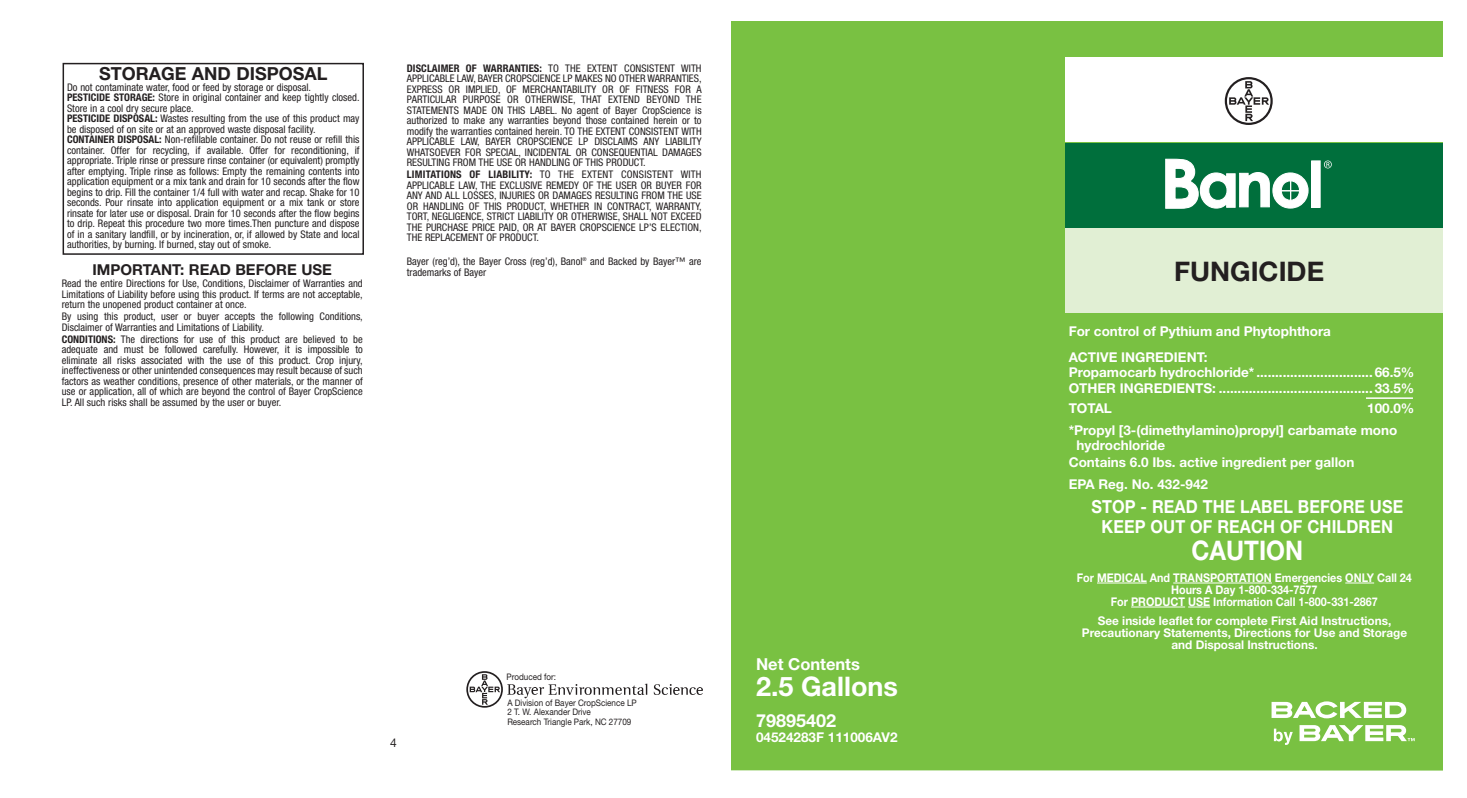
<style>
.page{position:relative;width:1467px;height:798px;background:#fff}
.page>*{position:absolute;margin:0;border:0;box-sizing:border-box;transform-origin:0 0}
.t1{font:700 27px "Helvetica Neue";color:#fff}
.t2{font:700 27px "Helvetica Neue";color:#231f20}
.t3{font:700 27px "Helvetica Neue";color:#fff;scale:.9 1}
.t4{font:700 18px/19.5px "Helvetica Neue";letter-spacing:.01em;color:#fff;text-align:center;scale:.9 1}
.t5{font:700 18px "Helvetica Neue";color:#231f20}
.t6{font:700 18px "Helvetica Neue";letter-spacing:.01em;color:#fff}
.t7{font:700 16.5px "Helvetica Neue";color:#fff}
.t8{font:700 15px "Helvetica Neue";color:#231f20}
.t9{font:700 13.5px/16.5px "Helvetica Neue";color:#fff}
.t10{font:700 12px/12px "Helvetica Neue";color:#fff;text-align:center}
.t11{font:700 12px/12px "Helvetica Neue";color:#fff;text-align:center;scale:.9 1}
.t12{font:12px "Helvetica Neue";color:#231f20}
.t13{font:condensed 10.5px/10.5px "Helvetica Neue";color:#231f20;text-align:justify}
.t14{font:9px/9.8px "Helvetica Neue";color:#231f20;scale:.9 1}
.s1{font-weight:700}
</style>
<div class="page">
<svg style="left:653px;top:684px;width:50px;height:11px"></svg>
<svg style="left:466px;top:671px;width:181px;height:37px"></svg>
<div style="left:731px;top:22px;width:711px;height:749px;background:#79c142"></div>
<div style="left:1065px;top:57px;width:377px;height:85px;background:#fff"></div>
<svg style="left:1224px;top:77px;width:48px;height:48px"></svg>
<div style="left:1065px;top:143px;width:377px;height:85px;background:#006f3c"></div>
<div style="left:1065px;top:228px;width:377px;height:84px;background:#e1efd4"></div>
<div style="left:1311px;top:161px;width:8px;height:46px;background:#fff"></div>
<div style="left:1311px;top:160px;width:9px;height:48px;border:1px solid #fff"></div>
<svg style="left:1165px;top:158px;width:143px;height:51px"></svg>
<svg style="left:1324px;top:161px;width:7px;height:7px"></svg>
<hr style="left:1365px;top:397px;width:47px;height:2px;background:#fff">
<svg style="left:1271px;top:701px;width:135px;height:17px"></svg>
<svg style="left:1299px;top:725px;width:115px;height:16px"></svg>
<svg style="left:1273px;top:729px;width:19px;height:16px"></svg>
<hr style="left:1096px;top:583px;width:50px;height:1px;background:#fff">
<hr style="left:1173px;top:583px;width:98px;height:1px;background:#fff">
<svg style="left:1345px;top:583px;width:28px;height:1px"></svg>
<hr style="left:1131px;top:607px;width:54px;height:1px;background:#fff">
<svg style="left:1188px;top:607px;width:22px;height:1px"></svg>
<div style="left:63px;top:63px;width:301px;height:192px;border:2px solid #231f20"></div>
<h2 class="t5" style="left:99px;top:67px;width:230px">STORAGE AND DISPOSAL</h2>
<p class="t13" style="left:67px;top:83px;width:294px;text-align:left">Do not contaminate water, food or feed by storage or disposal.<br><span class="s1">PESTICIDE STORAGE:</span> Store in original container and keep tightly closed.<br>Store in a cool dry secure place.<br><span class="s1">PESTICIDE DISPOSAL:</span> Wastes resulting from the use of this product may be disposed of on site or at an approved waste disposal facility.<br><span class="s1">CONTAINER DISPOSAL:</span> Non-refillable container. Do not reuse or refill this container. Offer for recycling, if available. Offer for reconditioning, if appropriate. Triple rinse or pressure rinse container (or equivalent) promptly after emptying. Triple rinse as follows: Empty the remaining contents into application equipment or a mix tank and drain for 10 seconds after the flow begins to drip. Fill the container 1/4 full with water and recap. Shake for 10 seconds. Pour rinsate into application equipment or a mix tank or store rinsate for later use or disposal. Drain for 10 seconds after the flow begins to drip. Repeat this procedure two more times.Then puncture and dispose of in a sanitary landfill, or by incineration, or, if allowed by State and local authorities, by burning. If burned, stay out of smoke.</p>
<h3 class="t8" style="left:92px;top:264px;width:241px">IMPORTANT: READ BEFORE USE</h3>
<p class="t13" style="left:62px;top:279px;width:302px">Read the entire Directions for Use, Conditions, Disclaimer of Warranties and Limitations of Liability before using this product. If terms are not acceptable, return the unopened product container at once.</p>
<p class="t13" style="left:62px;top:312px;width:302px">By using this product, user or buyer accepts the following Conditions,<br>Disclaimer of Warranties and Limitations of Liability.</p>
<p class="t13" style="left:62px;top:335px;width:302px"><span class="s1">CONDITIONS:</span> The directions for use of this product are believed to be adequate and must be followed carefully. However, it is impossible to eliminate all risks associated with the use of this product. Crop injury, ineffectiveness or other unintended consequences may result because of such factors as weather conditions, presence of other materials, or the manner of use or application, all of which are beyond the control of Bayer CropScience LP. All such risks shall be assumed by the user or buyer.</p>
<p class="t13" style="left:407px;top:63px;width:296px"><span class="s1">DISCLAIMER OF WARRANTIES:</span> TO THE EXTENT CONSISTENT WITH APPLICABLE LAW, BAYER CROPSCIENCE LP MAKES NO OTHER WARRANTIES, EXPRESS OR IMPLIED, OF MERCHANTABILITY OR OF FITNESS FOR A PARTICULAR PURPOSE OR OTHERWISE, THAT EXTEND BEYOND THE STATEMENTS MADE ON THIS LABEL. No agent of Bayer CropScience is authorized to make any warranties beyond those contained herein or to modify the warranties contained herein. TO THE EXTENT CONSISTENT WITH APPLICABLE LAW, BAYER CROPSCIENCE LP DISCLAIMS ANY LIABILITY WHATSOEVER FOR SPECIAL, INCIDENTAL OR CONSEQUENTIAL DAMAGES RESULTING FROM THE USE OR HANDLING OF THIS PRODUCT.</p>
<p class="t13" style="left:407px;top:170px;width:296px"><span class="s1">LIMITATIONS OF LIABILITY:</span> TO THE EXTENT CONSISTENT WITH APPLICABLE LAW, THE EXCLUSIVE REMEDY OF THE USER OR BUYER FOR ANY AND ALL LOSSES, INJURIES OR DAMAGES RESULTING FROM THE USE OR HANDLING OF THIS PRODUCT, WHETHER IN CONTRACT, WARRANTY, TORT, NEGLIGENCE, STRICT LIABILITY OR OTHERWISE, SHALL NOT EXCEED THE PURCHASE PRICE PAID, OR AT BAYER CROPSCIENCE LP’S ELECTION, THE REPLACEMENT OF PRODUCT.</p>
<p class="t13" style="left:407px;top:257px;width:296px">Bayer (reg’d), the Bayer Cross (reg’d), Banol<sup>®</sup> and Backed by Bayer™ are trademarks of Bayer</p>
<p class="t12" style="left:390px;top:738px;width:8px">4</p>
<p class="t14" style="left:506px;top:673px;width:57px">Produced for:</p>
<p class="t14" style="left:507px;top:698px;width:145px">A Division of Bayer CropScience LP<br>2 T. W. Alexander Drive<br>Research Triangle Park, NC 27709</p>
<h3 class="t7" style="left:756px;top:659px;width:105px">Net Contents</h3>
<h1 class="t1" style="left:756px;top:676px;width:143px">2.5 Gallons</h1>
<h2 class="t6" style="left:756px;top:714px;width:82px">79895402</h2>
<p class="t9" style="left:756px;top:730px;width:143px">04524283F 111006AV2</p>
<h1 class="t2" style="left:1174px;top:261px;width:151px">FUNGICIDE</h1>
<p class="t9" style="left:1068px;top:320px;width:264px;line-height:25.5px">For control of Pythium and Phytophthora<br>ACTIVE INGREDIENT:</p>
<p class="t9" style="left:1068px;top:365px;width:347px">Propamocarb hydrochloride* ...............................66.5%<br>OTHER INGREDIENTS: .........................................33.5%</p>
<p class="t9" style="left:1068px;top:401px;width:45px">TOTAL</p>
<p class="t9" style="left:1068px;top:398px;width:347px;line-height:22.5px;text-indent:298px">100.0% *Propyl [3-(dimethylamino)propyl] carbamate mono</p>
<p class="t9" style="left:1068px;top:439px;width:287px;text-indent:8px">hydrochloride<br>Contains 6.0 Ibs. active ingredient per gallon</p>
<p class="t9" style="left:1068px;top:478px;width:141px">EPA Reg. No. 432-942</p>
<h2 class="t4" style="left:1091px;top:499px;width:348px">STOP - READ THE LABEL BEFORE USE<br>KEEP OUT OF REACH OF CHILDREN</h2>
<h1 class="t3" style="left:1191px;top:541px;width:125px">CAUTION</h1>
<p class="t11" style="left:1076px;top:573px;width:374px">For MEDICAL And TRANSPORTATION Emergencies ONLY Call 24<br>Hours A Day 1-800-334-7577<br>For PRODUCT USE Information Call 1-800-331-2867</p>
<p class="t10" style="left:1081px;top:615px;width:327px">See inside leaflet for complete First Aid Instructions,<br>Precautionary Statements, Directions for Use and Storage and Disposal Instructions.</p>
</div>
